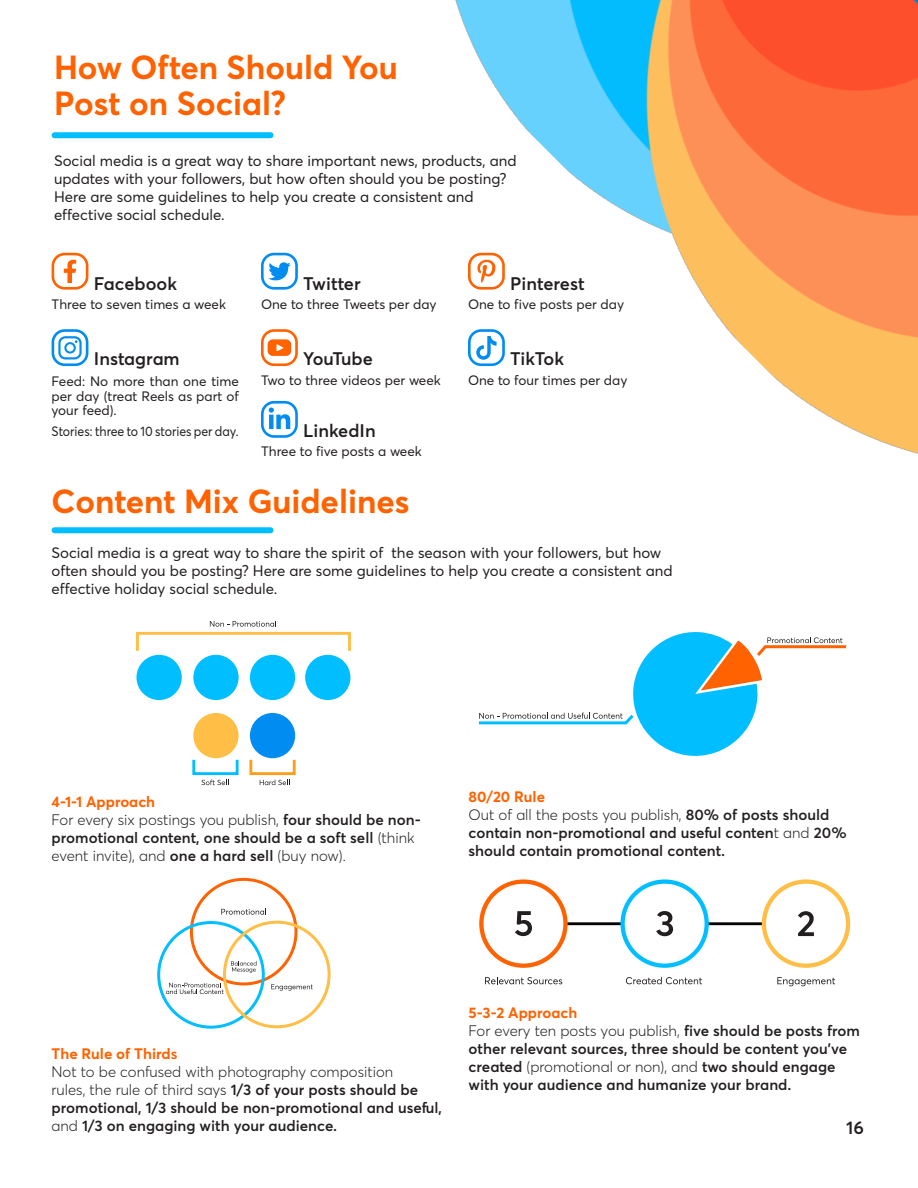
<style>
.page{position:relative;width:918px;height:1188px;background:#fff}
.page>*{position:absolute;margin:0;border:0;box-sizing:border-box;transform-origin:0 0}
.Main_Header_Style_1{font:700 33px/36px "CT Sans";color:#ff6200}
.t1{font:600 18px "CT Sans";color:#231f20}
.t2{font:600 18px "CT Sans";letter-spacing:-.04em;color:#231f20}
.Main_text{font:600 15px/18px "CT Sans";color:#231f20}
.Subtext_Paragraph{font:15px/18px "CT Sans";color:#231f20}
.Main_Text_-_Sub_head{font:700 15px "CT Sans";color:#ff6200}
.t3{font:13.5px/15px "CT Sans";color:#231f20}
.t4{font:13.5px "CT Sans";color:#231f20;scale:.92 1}
.s1{font-weight:300}
.s2{font-weight:600}
</style>
<div class="page">
<div style="left:55px;top:132px;width:216px;height:6px;background:#00beff"></div>
<svg style="left:64px;top:260px;width:12px;height:23px"></svg>
<div style="left:52px;top:253px;width:36px;height:37px;border:3px solid #ff6200;border-radius:12px"></div>
<svg style="left:268px;top:262px;width:22px;height:19px"></svg>
<div style="left:261px;top:253px;width:37px;height:37px;border:3px solid #008cf0;border-radius:12px"></div>
<svg style="left:58px;top:336px;width:24px;height:23px"></svg>
<div style="left:52px;top:329px;width:36px;height:37px;border:3px solid #008cf0;border-radius:12px"></div>
<svg style="left:268px;top:339px;width:23px;height:17px"></svg>
<div style="left:261px;top:329px;width:37px;height:37px;border:3px solid #ff6200;border-radius:12px"></div>
<div style="left:261px;top:401px;width:37px;height:37px;border:3px solid #008cf0;border-radius:12px"></div>
<svg style="left:269px;top:407px;width:21px;height:22px"></svg>
<div style="left:55px;top:527px;width:216px;height:6px;background:#00beff"></div>
<hr style="left:707px;top:922px;width:55px;height:3px;background:#040503">
<hr style="left:567px;top:922px;width:54px;height:3px;background:#040503">
<div style="left:762px;top:879px;width:88px;height:89px;border:4px solid #ffbe46;border-radius:50%"></div>
<div style="left:479px;top:879px;width:89px;height:89px;border:4px solid #ff6200;border-radius:50%"></div>
<div style="left:620px;top:879px;width:89px;height:89px;border:4px solid #00beff;border-radius:50%"></div>
<svg style="left:656px;top:911px;width:17px;height:25px"></svg>
<svg style="left:515px;top:911px;width:17px;height:25px"></svg>
<svg style="left:798px;top:911px;width:16px;height:25px"></svg>
<svg style="left:485px;top:977px;width:77px;height:7px"></svg>
<svg style="left:626px;top:977px;width:76px;height:7px"></svg>
<svg style="left:777px;top:977px;width:58px;height:9px"></svg>
<svg style="left:478px;top:632px;width:369px;height:124px"></svg>
<svg style="left:210px;top:621px;width:66px;height:6px"></svg>
<svg style="left:202px;top:780px;width:27px;height:5px"></svg>
<svg style="left:260px;top:780px;width:30px;height:5px"></svg>
<div style="left:193px;top:713px;width:46px;height:45px;background:#ffbe46;border-radius:50%"></div>
<div style="left:250px;top:713px;width:45px;height:45px;background:#008cf0;border-radius:50%"></div>
<div style="left:136px;top:655px;width:46px;height:45px;background:#00beff;border-radius:50%"></div>
<div style="left:193px;top:655px;width:46px;height:45px;background:#00beff;border-radius:50%"></div>
<div style="left:250px;top:655px;width:45px;height:45px;background:#00beff;border-radius:50%"></div>
<div style="left:305px;top:655px;width:45px;height:45px;background:#00beff;border-radius:50%"></div>
<div style="left:136px;top:632px;width:215px;height:20px;border:3px solid #ffbe46"></div>
<div style="left:192px;top:758px;width:47px;height:17px;border:3px solid #00beff"></div>
<div style="left:249px;top:758px;width:47px;height:17px;border:3px solid #ff9e1a"></div>
<svg style="left:221px;top:909px;width:45px;height:6px"></svg>
<svg style="left:231px;top:961px;width:25px;height:12px"></svg>
<svg style="left:271px;top:984px;width:42px;height:7px"></svg>
<svg style="left:166px;top:983px;width:58px;height:11px"></svg>
<div style="left:190px;top:878px;width:108px;height:107px;border:3px solid #ff6200;border-radius:50%"></div>
<div style="left:157px;top:921px;width:108px;height:108px;border:3px solid #00beff;border-radius:50%"></div>
<div style="left:223px;top:921px;width:108px;height:107px;border:3px solid #ffbe46;border-radius:50%"></div>
<img style="left:455px;top:0;width:463px;height:454px">
<p class="Main_Header_Style_1" style="left:54px;top:48px;width:345px">How Often Should You<br>Post on Social?</p>
<p class="Subtext_Paragraph" style="left:54px;top:151px;width:464px">Social media is a great way to share important news, products, and updates with your followers, but how often should you be posting?<br>Here are some guidelines to help you create a consistent and effective social schedule.</p>
<p class="t1" style="left:94px;top:271px;width:85px">Facebook</p>
<p class="t3" style="left:52px;top:296px;width:176px">Three to seven times a week</p>
<p class="t1" style="left:94px;top:346px;width:87px">Instagram</p>
<p class="t3" style="left:52px;top:373px;width:189px">Feed: No more than one time per day (treat Reels as part of</p>
<p class="t3" style="left:52px;top:402px;width:67px">your feed).</p>
<p class="t4" style="left:52px;top:422px;width:205px">Stories: three to 10 stories per day.</p>
<p class="t1" style="left:303px;top:271px;width:59px">Twitter</p>
<p class="t3" style="left:261px;top:296px;width:177px">One to three Tweets per day</p>
<p class="t2" style="left:303px;top:346px;width:71px">YouTube</p>
<p class="t3" style="left:261px;top:372px;width:181px">Two to three videos per week</p>
<p class="t1" style="left:303px;top:418px;width:74px">LinkedIn</p>
<p class="t3" style="left:261px;top:444px;width:162px">Three to five posts a week</p>
<p class="t1" style="left:510px;top:271px;width:76px">Pinterest</p>
<p class="t3" style="left:468px;top:296px;width:158px">One to five posts per day</p>
<p class="t1" style="left:510px;top:346px;width:55px">TikTok</p>
<p class="t3" style="left:468px;top:372px;width:161px">One to four times per day</p>
<p class="Main_Header_Style_1" style="left:52px;top:482px;width:359px">Content Mix Guidelines</p>
<p class="Subtext_Paragraph" style="left:52px;top:543px;width:622px">Social media is a great way to share the spirit of the season with your followers, but how often should you be posting? Here are some guidelines to help you create a consistent and effective holiday social schedule.</p>
<p class="Main_Text_-_Sub_head" style="left:52px;top:791px;width:105px">4-1-1 Approach</p>
<p class="Main_text" style="left:52px;top:810px;width:371px"><span class="s1">For every six postings you publish,</span> four should be non&shy;promotional content, one should be a soft sell <span class="s1">(think event invite), and</span> one a hard sell <span class="s1">(buy now).</span></p>
<p class="Main_Text_-_Sub_head" style="left:469px;top:786px;width:78px">80/20 Rule</p>
<p class="Main_text" style="left:469px;top:805px;width:380px"><span class="s1">Out of all the posts you publish,</span> 80% of posts should contain non-promotional and useful conten<span class="s1">t and</span> 20% should contain promotional content.</p>
<p class="Main_Text_-_Sub_head" style="left:52px;top:1043px;width:127px">The Rule of Third<span class="s2">s</span></p>
<p class="Main_text" style="left:52px;top:1062px;width:392px"><span class="s1">Not to be confused with photography composition<br>rules, the rule of third says</span> 1/3 of your posts should be promotional, 1/3 should be non-promotional and useful, <span class="s1">and</span> 1/3 on engaging with your audience.</p>
<p class="Main_Text_-_Sub_head" style="left:469px;top:1002px;width:110px">5-3-2 Approach</p>
<p class="Main_text" style="left:469px;top:1021px;width:393px"><span class="s1">For every ten posts you publish,</span> five should be posts from other relevant sources, three should be content you’ve created <span class="s1">(promotional or non), and</span> two should engage with your audience and humanize your brand.</p>
<p class="t1" style="left:846px;top:1115px;width:19px">16</p>
</div>
